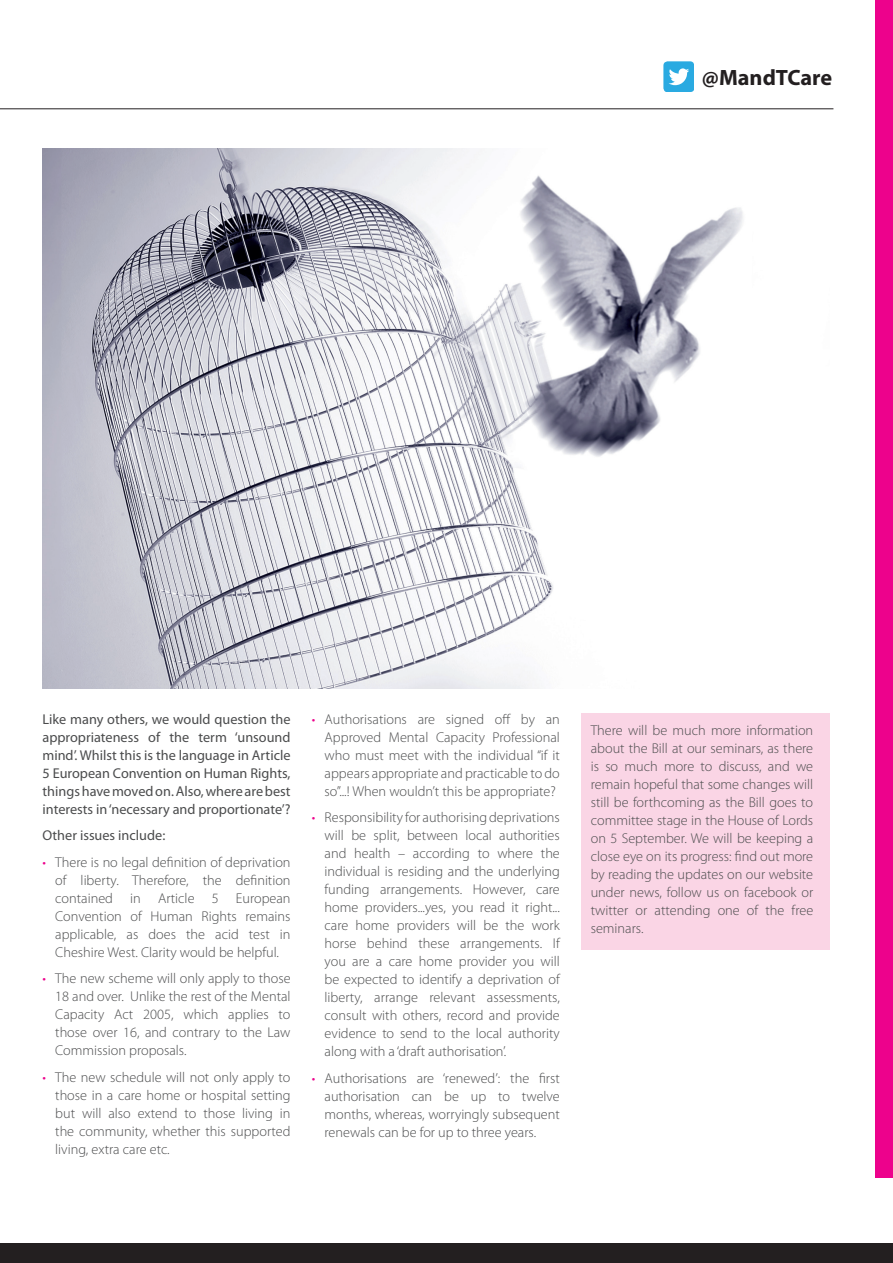
<style>
.page{position:relative;width:893px;height:1263px;background:#fff}
.page>*{position:absolute;margin:0;border:0;box-sizing:border-box;transform-origin:0 0}
.t1{font:700 22.2px "Myriad Pro";color:#231f20}
.main_copy_text{font:300 14.25px/18px "Myriad Pro";color:#4b4c4d;text-align:justify}
.main_copy_text-2{font:14.25px/18px "Myriad Pro";color:#4b4c4d;text-align:justify}
.s1{color:#ed028c}
</style>
<div class="page">
<div style="left:0;top:1244px;width:893px;height:19px;background:#231f20"></div>
<hr style="left:0;top:108px;width:833px;height:1px;background:#231f20">
<div style="left:876px;top:0;width:17px;height:1178px;background:#ed028c"></div>
<div style="left:663px;top:61px;width:31px;height:31px;background:#2aaae1;border-radius:4px"></div>
<svg style="left:669px;top:68px;width:20px;height:17px"></svg>
<div style="left:581px;top:713px;width:248px;height:236px;background:#fad5e5"></div>
<img style="left:43px;top:149px;width:700px;height:539px">
<h1 class="t1" style="left:702px;top:65px;width:132px">@MandTCare</h1>
<p class="main_copy_text-2" style="left:43px;top:710px;width:250px">Like many others, we would question the appropriateness of the term ‘unsound mind’. Whilst this is the language in Article 5 European Convention on Human Rights, things have moved on. Also, where are best interests in ‘necessary and proportionate’?</p>
<p class="main_copy_text-2" style="left:43px;top:827px;width:124px">Other issues include:</p>
<p class="main_copy_text" style="left:55px;top:853px;width:237px;text-indent:-13px"><span class="s1">•</span> There is no legal definition of deprivation of liberty. Therefore, the definition contained in Article 5 European Convention of Human Rights remains applicable, as does the acid test in Cheshire West. Clarity would be helpful.</p>
<p class="main_copy_text" style="left:55px;top:970px;width:237px;text-indent:-13px"><span class="s1">•</span> The new scheme will only apply to those 18 and over. Unlike the rest of the Mental Capacity Act 2005, which applies to those over 16, and contrary to the Law Commission proposals.</p>
<p class="main_copy_text" style="left:55px;top:1068px;width:237px;text-indent:-13px"><span class="s1">•</span> The new schedule will not only apply to those in a care home or hospital setting but will also extend to those living in the community, whether this supported living, extra care etc.</p>
<p class="main_copy_text" style="left:325px;top:710px;width:237px;text-indent:-13px"><span class="s1">•</span> Authorisations are signed off by an Approved Mental Capacity Professional who must meet with the individual “if it appears appropriate and practicable to do so”...! When wouldn’t this be appropriate?</p>
<p class="main_copy_text" style="left:325px;top:809px;width:237px;text-indent:-13px"><span class="s1">•</span> Responsibility for authorising deprivations will be split, between local authorities and health – according to where the individual is residing and the underlying funding arrangements. However, care home providers...yes, you read it right... care home providers will be the work horse behind these arrangements. If you are a care home provider you will be expected to identify a deprivation of liberty, arrange relevant assessments, consult with others, record and provide evidence to send to the local authority along with a ‘draft authorisation’.</p>
<p class="main_copy_text" style="left:325px;top:1069px;width:237px;text-indent:-13px"><span class="s1">•</span> Authorisations are ‘renewed’: the first authorisation can be up to twelve months, whereas, worryingly subsequent renewals can be for up to three years.</p>
<p class="main_copy_text" style="left:591px;top:721px;width:224px">There will be much more information about the Bill at our seminars, as there is so much more to discuss, and we remain hopeful that some changes will still be forthcoming as the Bill goes to committee stage in the House of Lords on 5 September. We will be keeping a close eye on its progress: find out more by reading the updates on our website under news, follow us on facebook or twitter or attending one of the free seminars.</p>
</div>
